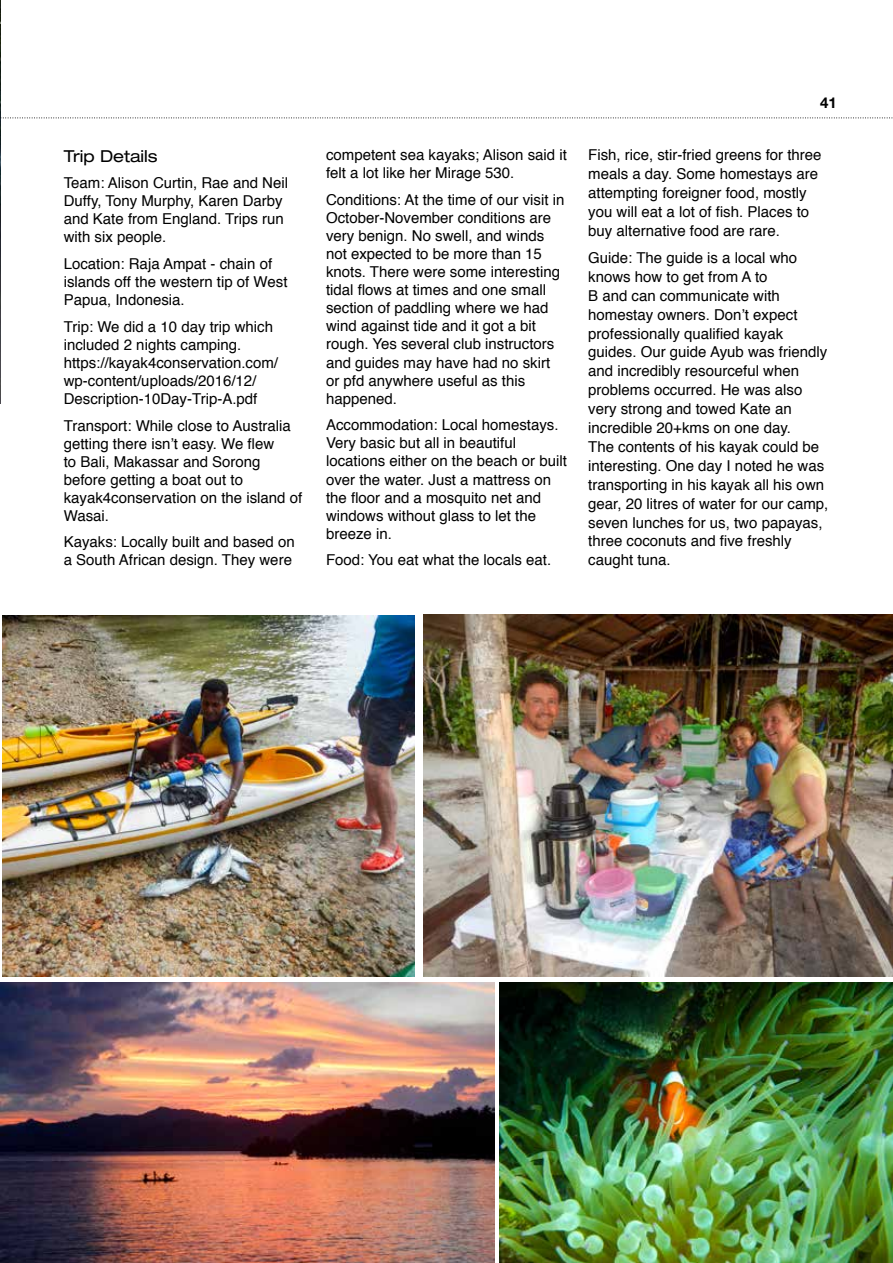
<style>
.page{position:relative;width:893px;height:1263px;background:#fff}
.page>*{position:absolute;margin:0;border:0;box-sizing:border-box;transform-origin:0 0}
.t1{font:expanded 16.5px "Helvetica Neue";letter-spacing:-.005em;color:#000}
.t2{font:15px/18.9px "Helvetica";color:#000}
.t3{font:700 15px "Helvetica Neue";color:#000}
</style>
<div class="page">
<svg style="left:1px;top:118px;width:892px;height:1px"></svg>
<img style="left:0;top:0;width:1px;height:404px">
<img style="left:3px;top:616px;width:412px;height:360px">
<img style="left:500px;top:982px;width:393px;height:281px">
<img style="left:0;top:982px;width:494px;height:281px">
<img style="left:424px;top:614px;width:469px;height:362px">
<p class="t1" style="left:64px;top:146px;width:95px">Trip Details</p>
<p class="t2" style="left:64px;top:174px;width:226px;line-height:18px">Team: Alison Curtin, Rae and Neil<br>Duffy, Tony Murphy, Karen Darby and Kate from England. Trips run with six people.</p>
<p class="t2" style="left:64px;top:255px;width:225px;line-height:18px">Location: Raja Ampat - chain of islands off the western tip of West<br>Papua, Indonesia.</p>
<p class="t2" style="left:64px;top:318px;width:216px;line-height:18px">Trip: We did a 10 day trip which included 2 nights camping. https://kayak4conservation.com/ wp-content/uploads/2016/12/<br>Description-10Day-Trip-A.pdf</p>
<p class="t2" style="left:64px;top:417px;width:240px;line-height:18px">Transport: While close to Australia getting there isn’t easy. We flew<br>to Bali, Makassar and Sorong before getting a boat out to kayak4conservation on the island of<br>Wasai.</p>
<p class="t2" style="left:64px;top:534px;width:232px;line-height:18px">Kayaks: Locally built and based on a South African design. They were</p>
<p class="t2" style="left:326px;top:146px;width:242px;line-height:18.1px">competent sea kayaks; Alison said it felt a lot like her Mirage 530.</p>
<p class="t2" style="left:326px;top:191px;width:240px;line-height:18.1px">Conditions: At the time of our visit in<br>October-November conditions are very benign. No swell, and winds not expected to be more than 15 knots. There were some interesting tidal flows at times and one small section of paddling where we had wind against tide and it got a bit rough. Yes several club instructors and guides may have had no skirt or pfd anywhere useful as this happened.</p>
<p class="t2" style="left:326px;top:416px;width:242px;line-height:18.1px">Accommodation: Local homestays.<br>Very basic but all in beautiful locations either on the beach or built over the water. Just a mattress on the floor and a mosquito net and windows without glass to let the breeze in.</p>
<p class="t2" style="left:326px;top:551px;width:227px">Food: You eat what the locals eat.</p>
<p class="t3" style="left:820px;top:93px;width:18px">41</p>
<p class="t2" style="left:588px;top:146px;width:235px">Fish, rice, stir-fried greens for three meals a day. Some homestays are attempting foreigner food, mostly you will eat a lot of fish. Places to buy alternative food are rare.</p>
<p class="t2" style="left:588px;top:249px;width:242px">Guide: The guide is a local who knows how to get from A to<br>B and can communicate with homestay owners. Don’t expect professionally qualified kayak guides. Our guide Ayub was friendly and incredibly resourceful when problems occurred. He was also very strong and towed Kate an incredible 20+kms on one day.<br>The contents of his kayak could be interesting. One day I noted he was transporting in his kayak all his own gear, 20 litres of water for our camp, seven lunches for us, two papayas, three coconuts and five freshly caught tuna.</p>
</div>
